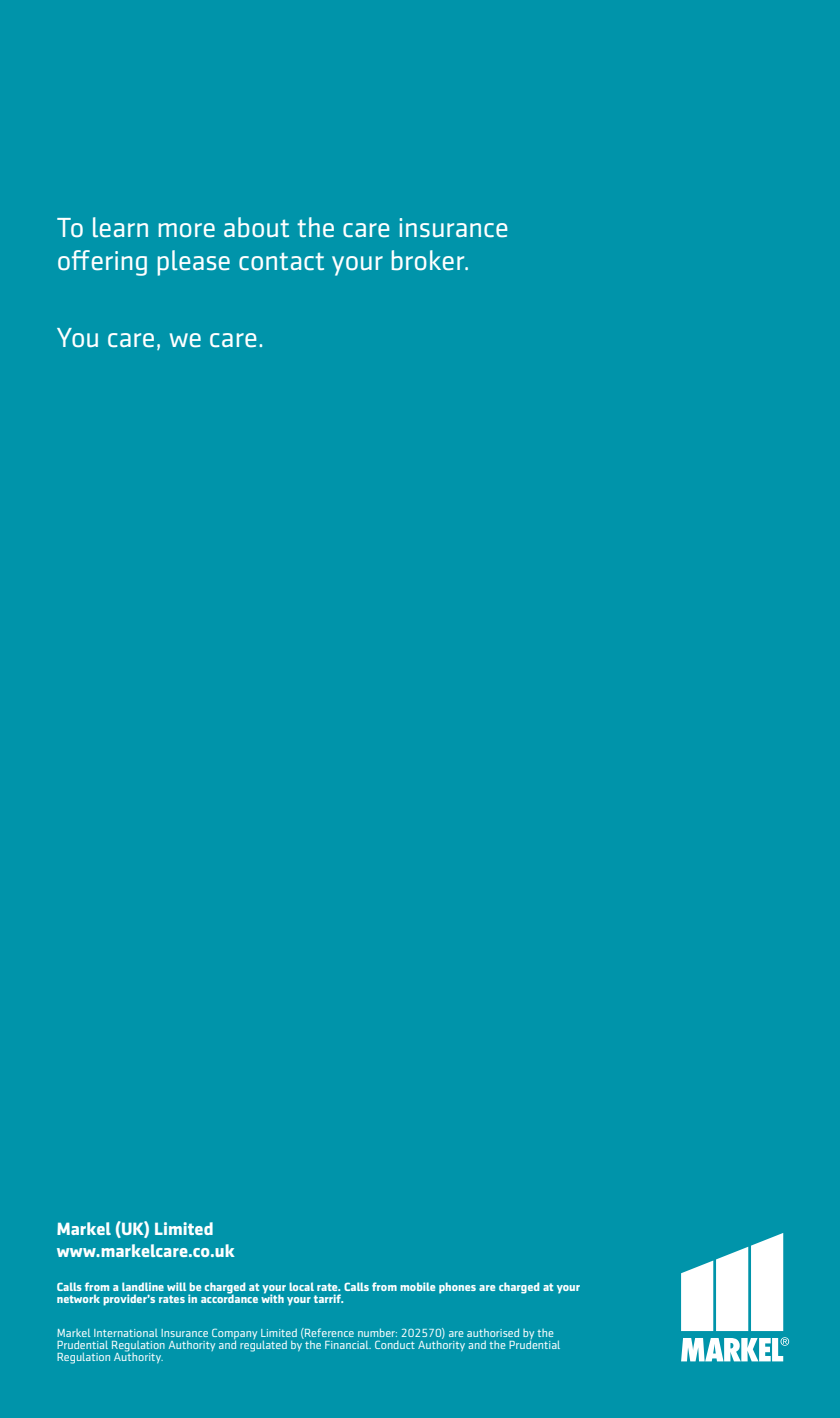
<style>
.page{position:relative;width:840px;height:1418px;background:#fff}
.page>*{position:absolute;margin:0;border:0;box-sizing:border-box;transform-origin:0 0}
.t1{font:28px/33px "Sentico Sans DT";color:#fff}
.t2{font:700 18px/22px "Sentico Sans DT";color:#fff}
.t3{font:12px/12px "Sentico Sans DT";color:#fff}
.t4{font:700 12px/12px "Sentico Sans DT";color:#fff}
</style>
<div class="page">
<div style="left:0;top:0;width:839px;height:1417px;background:#0094aa"></div>
<svg style="left:681px;top:1233px;width:101px;height:97px"></svg>
<svg style="left:681px;top:1337px;width:107px;height:24px"></svg>
<h1 class="t1" style="left:57px;top:211px;width:453px">To learn more about the care insurance offering please contact your broker.</h1>
<h1 class="t1" style="left:57px;top:321px;width:209px">You care, we care.</h1>
<h2 class="t2" style="left:57px;top:1217px;width:179px">Markel (UK) Limited www.markelcare.co.uk</h2>
<p class="t4" style="left:57px;top:1281px;width:524px">Calls from a landline will be charged at your local rate. Calls from mobile phones are charged at your network provider’s rates in accordance with your tarrif.</p>
<p class="t3" style="left:57px;top:1327px;width:505px">Markel International Insurance Company Limited (Reference number: 202570) are authorised by the<br>Prudential Regulation Authority and regulated by the Financial. Conduct Authority and the Prudential<br>Regulation Authority.</p>
</div>
